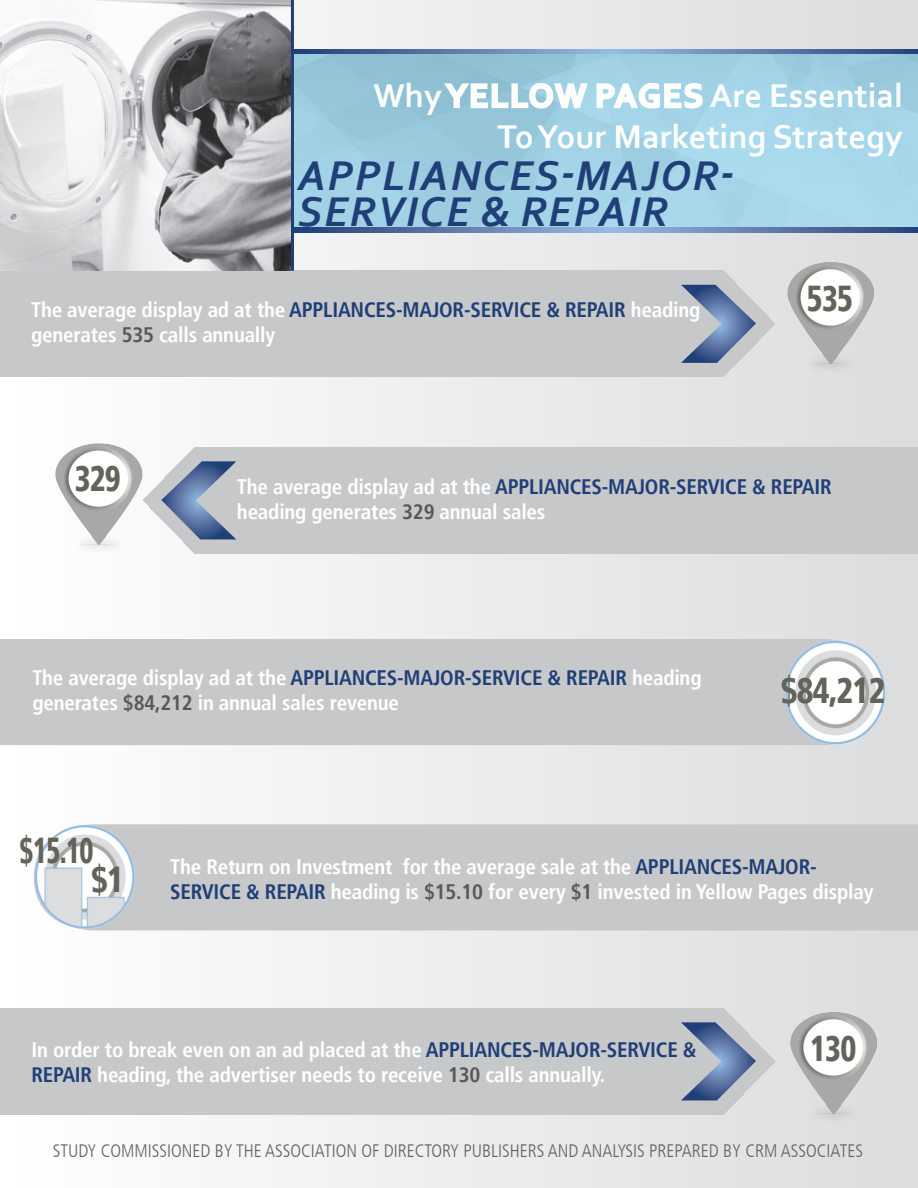
<style>
.page{position:relative;width:918px;height:1188px;background:#fff}
.page>*{position:absolute;margin:0;border:0;box-sizing:border-box;transform-origin:0 0}
.t1{font:italic 700 43.5px/36px "Corbel";letter-spacing:.04em;color:#203e77}
.t2{font:900 condensed 36px "Frutiger LT";letter-spacing:-.025em;color:#63635b;scale:.85 1}
.t3{font:900 condensed 36px/28.8px "Frutiger LT";letter-spacing:-.025em;color:#63635b;scale:.75 1}
.t4{font:900 condensed 36px "Frutiger LT";letter-spacing:-.025em;color:#63635b;scale:.9 1}
.t5{font:700 34.5px/41.4px "Corbel";color:#fff;text-align:right}
.t6{font:700 condensed 21px/25.2px "Frutiger LT";letter-spacing:-.01em;color:#fff}
.t7{font:300 condensed 18px "Frutiger LT";color:#63635b}
.s1{color:#203e77}
.s2{color:#57585a}
</style>
<div class="page">
<div style="left:1px;top:1px;width:916px;height:1186px;background:linear-gradient(to right,#fffefe,#dbdcde)"></div>
<svg style="left:294px;top:54px;width:624px;height:174px;background:#9ecfe3"></svg>
<img style="left:770px;top:248px;width:148px;height:146px">
<div style="left:0;top:639px;width:770px;height:106px;background:#c7c8ca"></div>
<img style="left:34px;top:429px;width:117px;height:131px">
<img style="left:778px;top:1006px;width:117px;height:126px">
<img style="left:770px;top:619px;width:121px;height:134px">
<div style="left:143px;top:824px;width:775px;height:106px;background:#c7c8ca"></div>
<img style="left:27px;top:815px;width:116px;height:125px">
<svg style="left:294px;top:49px;width:624px;height:5px;background:#5f7cab"></svg>
<svg style="left:294px;top:228px;width:624px;height:4px;background:#5f7cab"></svg>
<div style="left:0;top:271px;width:775px;height:106px;background:#c7c8ca"></div>
<svg style="left:681px;top:285px;width:75px;height:78px;background:#919fb6"></svg>
<div style="left:143px;top:447px;width:775px;height:106px;background:#c7c8ca"></div>
<svg style="left:161px;top:461px;width:75px;height:78px;background:#93a0b8"></svg>
<div style="left:0;top:1008px;width:775px;height:107px;background:#c7c8ca"></div>
<svg style="left:681px;top:1022px;width:75px;height:78px;background:#929fb7"></svg>
<svg style="left:442px;top:81px;width:147px;height:29px"></svg>
<svg style="left:595px;top:76px;width:109px;height:34px"></svg>
<img style="left:0;top:0;width:291px;height:271px">
<hr style="left:291px;top:0;width:3px;height:271px;background:#203e77">
<h3 class="t5" style="left:373px;top:74px;width:531px">Why Yellow Pages Are Essential<br>To Your Marketing Strategy</h3>
<h1 class="t1" style="left:298px;top:157px;width:437px">APPLIANCES-MAJOR-<br>SERVICE &amp; REPAIR</h1>
<p class="t6" style="left:31px;top:297px;width:671px">The average display ad at the <span class="s1">Appliances-Major-Service &amp; Repair</span> heading generates <span class="s2">535</span> calls annually</p>
<h2 class="t2" style="left:807px;top:277px;width:56px">535</h2>
<h2 class="t2" style="left:75px;top:457px;width:56px">329</h2>
<p class="t6" style="left:237px;top:474px;width:596px">The average display ad at the <span class="s1">Appliances-Major-Service &amp; Repair </span>heading generates <span class="s2">329</span> annual sales</p>
<p class="t6" style="left:32px;top:665px;width:671px">The average display ad at the <span class="s1">Appliances-Major-Service &amp; Repair</span> heading generates <span class="s2">$84,212</span> in annual sales revenue</p>
<h2 class="t4" style="left:781px;top:669px;width:118px">$84,212</h2>
<h2 class="t3" style="left:91px;top:836px;width:45px;text-indent:-72px">$15.10 $1</h2>
<p class="t6" style="left:170px;top:854px;width:705px">The Return on Investment for the average sale at the <span class="s1">Appliances-Major-<br>Service &amp; Repair</span> heading is <span class="s2">$15.10</span> for every <span class="s2">$1</span> invested in Yellow Pages display</p>
<p class="t6" style="left:31px;top:1037px;width:667px">In order to break even on an ad placed at the <span class="s1">Appliances-Major-Service &amp;<br>Repair</span> heading, the advertiser needs to receive <span class="s2">130</span> calls annually.</p>
<h2 class="t2" style="left:810px;top:1027px;width:56px">130</h2>
<p class="t7" style="left:53px;top:1140px;width:704px">STUDY COMMISSIONED BY THE ASSOCIATION OF DIRECTORY PUBLISHERS AND ANALYSIS PREPARED BY CRM</p>
<p class="t7" style="left:781px;top:1140px;width:82px">ASSOCIATES</p>
</div>
